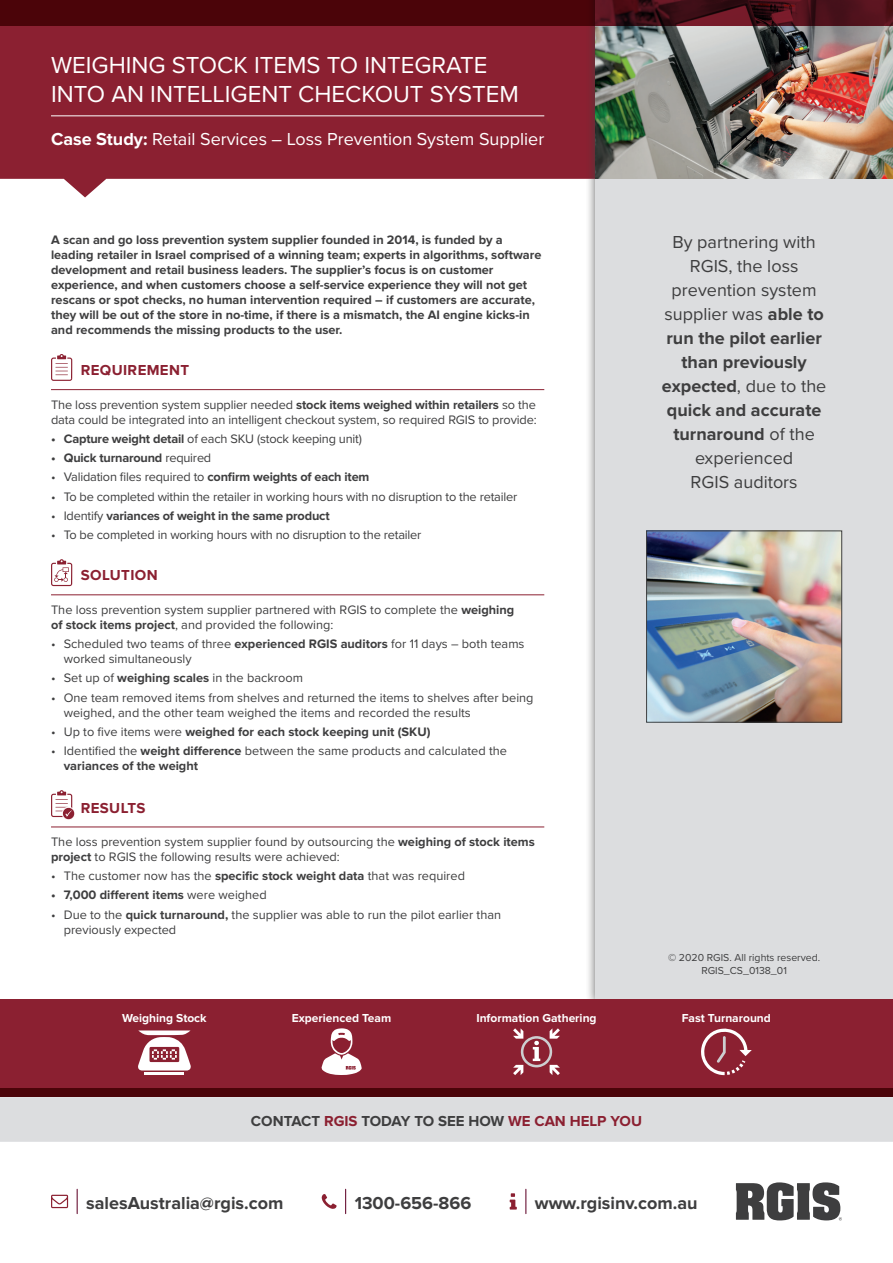
<style>
.page{position:relative;width:893px;height:1263px;background:#fff}
.page>*{position:absolute;margin:0;border:0;box-sizing:border-box;transform-origin:0 0}
.t1{font:24px/28.8px "Proxima Nova";color:#fff}
.t2{font:18px/24px "Proxima Nova";color:#3e3e3f;text-align:center}
.t3{font:700 18px "Proxima Nova";color:#3e3e3f}
.t4{font:18px "Proxima Nova";color:#fff}
.t5{font:700 15px "Proxima Nova";color:#3e3e3f}
.t6{font:700 15px "Proxima Nova";letter-spacing:.025em;color:#8b2031}
.t7{font:12.75px/15px "Proxima Nova";color:#3e3e3f}
.t8{font:700 12.75px/15px "Proxima Nova";color:#3e3e3f}
.t9{font:700 12px "Proxima Nova";color:#fff}
.t10{font:10.5px/12.6px "Proxima Nova";color:#3e3e3f;text-align:center}
.s1{font-weight:700}
.s2{font-weight:400}
.s3{color:#8b2031}
</style>
<div class="page">
<svg style="left:525px;top:1189px;width:1px;height:24px"></svg>
<svg style="left:510px;top:1193px;width:7px;height:16px"></svg>
<svg style="left:77px;top:1189px;width:1px;height:24px"></svg>
<svg style="left:51px;top:1195px;width:17px;height:13px"></svg>
<svg style="left:345px;top:1189px;width:1px;height:24px"></svg>
<svg style="left:322px;top:1194px;width:15px;height:15px"></svg>
<svg style="left:736px;top:1182px;width:106px;height:38px"></svg>
<div style="left:0;top:1097px;width:893px;height:45px;background:#dcdddf"></div>
<svg style="left:0;top:26px;width:585px;height:171px;background:#973746"></svg>
<div style="left:585px;top:0;width:308px;height:1010px;background:#3e3e3f;opacity:.75"></div>
<div style="left:595px;top:0;width:298px;height:1001px;background:#dcdddf"></div>
<hr style="left:51px;top:116px;width:493px;height:1px;background:#fff">
<div style="left:0;top:999px;width:893px;height:98px;background:#8b2031"></div>
<img style="left:595px;top:26px;width:298px;height:153px">
<hr style="left:51px;top:389px;width:493px;height:1px;background:#8b2031">
<hr style="left:51px;top:595px;width:493px;height:1px;background:#8b2031">
<hr style="left:51px;top:827px;width:493px;height:1px;background:#8b2031">
<svg style="left:51px;top:354px;width:22px;height:27px"></svg>
<svg style="left:51px;top:559px;width:22px;height:27px"></svg>
<svg style="left:51px;top:790px;width:24px;height:30px"></svg>
<img style="left:648px;top:533px;width:192px;height:187px">
<div style="left:646px;top:531px;width:196px;height:191px;border:1px solid #3e3e3f"></div>
<svg style="left:0;top:0;width:893px;height:26px;background:#4a080e"></svg>
<div style="left:0;top:1089px;width:893px;height:8px;background:#4b0409"></div>
<hr style="left:145px;top:1072px;width:39px;height:3px;background:#fff">
<svg style="left:138px;top:1030px;width:53px;height:40px"></svg>
<svg style="left:321px;top:1028px;width:41px;height:47px"></svg>
<svg style="left:701px;top:1028px;width:51px;height:47px"></svg>
<svg style="left:513px;top:1028px;width:47px;height:47px"></svg>
<h1 class="t1" style="left:51px;top:50px;width:469px">WEIGHING STOCK ITEMS TO INTEGRATE<br>INTO AN INTELLIGENT CHECKOUT SYSTEM</h1>
<h2 class="t4" style="left:51px;top:125px;width:495px"><span class="s1">Case Study:</span> Retail Services – Loss Prevention System Supplier</h2>
<p class="t8" style="left:51px;top:233px;width:492px">A scan and go loss prevention system supplier founded in 2014, is funded by a leading retailer in Israel comprised of a winning team; experts in algorithms, software development and retail business leaders. The supplier’s focus is on customer experience, and when customers choose a self-service experience they will not get rescans or spot checks, no human intervention required – if customers are accurate, they will be out of the store in no-time, if there is a mismatch, the AI engine kicks-in and recommends the missing products to the user.</p>
<p class="t6" style="left:81px;top:361px;width:110px">REQUIREMENT</p>
<p class="t7" style="left:51px;top:396px;width:487px">The loss prevention system supplier needed <span class="s1">stock items weighed within retailers</span> so the data could be integrated into an intelligent checkout system, so required RGIS to provide:</p>
<p class="t7" style="left:51px;top:431px;width:312px"><span class="s1">• Capture weight detail</span> of each SKU (stock keeping unit)</p>
<p class="t8" style="left:51px;top:451px;width:162px">• Quick turnaround <span class="s2">required</span></p>
<p class="t7" style="left:51px;top:469px;width:320px">• Validation files required to <span class="s1">confirm weights of each item</span></p>
<p class="t7" style="left:51px;top:488px;width:468px">• To be completed within the retailer in working hours with no disruption to the retailer</p>
<p class="t8" style="left:51px;top:509px;width:280px"><span class="s2">• Identify</span> variances of weight in the same product</p>
<p class="t7" style="left:51px;top:527px;width:372px">• To be completed in working hours with no disruption to the retailer</p>
<p class="t6" style="left:81px;top:566px;width:78px">SOLUTION</p>
<p class="t7" style="left:51px;top:601px;width:465px">The loss prevention system supplier partnered with RGIS to complete the <span class="s1">weighing of stock items project</span>, and provided the following:</p>
<p class="t7" style="left:64px;top:636px;width:462px;text-indent:-13px">• Scheduled two teams of three <span class="s1">experienced RGIS auditors</span> for 11 days – both teams worked simultaneously</p>
<p class="t7" style="left:51px;top:670px;width:253px">• Set up of <span class="s1">weighing scales</span> in the backroom</p>
<p class="t7" style="left:64px;top:689px;width:471px;text-indent:-13px">• One team removed items from shelves and returned the items to shelves after being weighed, and the other team weighed the items and recorded the results</p>
<p class="t8" style="left:51px;top:725px;width:381px"><span class="s2">• Up to five items were</span> weighed for each stock keeping unit (SKU)</p>
<p class="t7" style="left:64px;top:743px;width:445px;text-indent:-13px">• Identified the <span class="s1">weight difference</span> between the same products and calculated the <span class="s1">variances of the weight</span></p>
<p class="t6" style="left:81px;top:799px;width:66px">RESULTS</p>
<p class="t7" style="left:51px;top:834px;width:485px">The loss prevention system supplier found by outsourcing the <span class="s1">weighing of stock items project</span> to RGIS the following results were achieved:</p>
<p class="t7" style="left:51px;top:868px;width:415px">• The customer now has the <span class="s1">specific stock weight data</span> that was required</p>
<p class="t8" style="left:51px;top:888px;width:217px">• 7,000 different items <span class="s2">were weighed</span></p>
<p class="t7" style="left:64px;top:906px;width:439px;text-indent:-13px">• Due to the <span class="s1">quick turnaround,</span> the supplier was able to run the pilot earlier than previously expected</p>
<h2 class="t2" style="left:662px;top:229px;width:166px">By partnering with<br>RGIS, the loss prevention system supplier was <span class="s1">able to run the pilot earlier than previously expected</span>, due to the <span class="s1">quick and accurate turnaround</span> of the experienced<br>RGIS auditors</h2>
<p class="t10" style="left:668px;top:951px;width:154px">© 2020 RGIS. All rights reserved.<br>RGIS_CS_0138_01</p>
<p class="t9" style="left:122px;top:1011px;width:86px">Weighing Stock</p>
<p class="t9" style="left:292px;top:1011px;width:101px">Experienced Team</p>
<p class="t9" style="left:476px;top:1011px;width:122px">Information Gathering</p>
<p class="t9" style="left:682px;top:1011px;width:91px">Fast Turnaround</p>
<p class="t5" style="left:251px;top:1112px;width:393px">CONTACT <span class="s3">RGIS</span> TODAY TO SEE HOW <span class="s3">WE CAN HELP YOU</span></p>
<h2 class="t3" style="left:86px;top:1192px;width:199px">salesAustralia@rgis.com</h2>
<h2 class="t3" style="left:355px;top:1192px;width:118px">1300-656-866</h2>
<h2 class="t3" style="left:535px;top:1192px;width:164px">www.rgisinv.com.au</h2>
</div>
